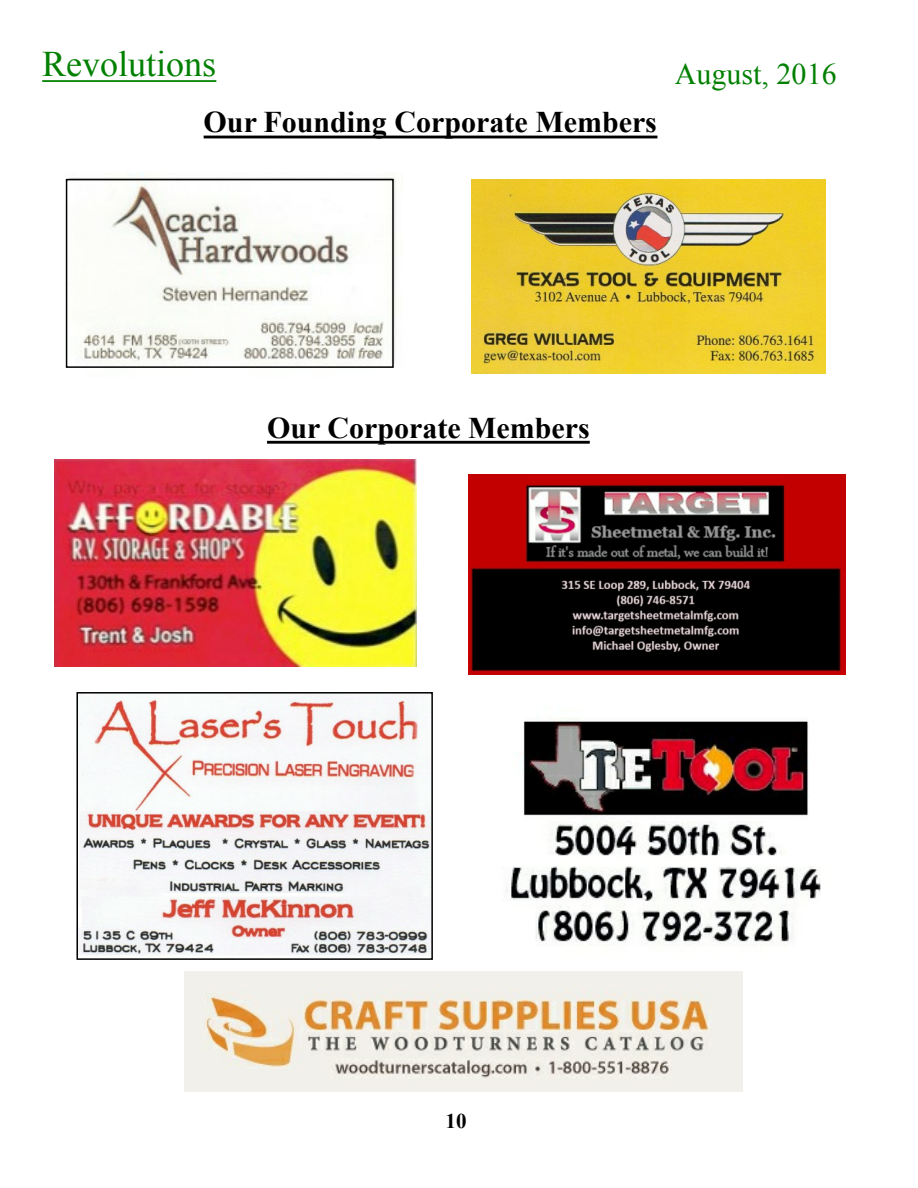
<style>
.page{position:relative;width:918px;height:1188px;background:#fff}
.page>*{position:absolute;margin:0;border:0;box-sizing:border-box;transform-origin:0 0}
.t1{font:36px "Times New Roman";color:#008000}
.t2{font:700 30px "Times New Roman";color:#000}
.t3{font:30px "Times New Roman";color:#008000}
.t4{font:700 21px "Times New Roman";color:#000}
</style>
<div class="page">
<hr style="left:42px;top:80px;width:174px;height:2px;background:#008000">
<hr style="left:204px;top:136px;width:453px;height:2px;background:#000">
<img style="left:66px;top:173px;width:330px;height:192px">
<hr style="left:267px;top:441px;width:323px;height:3px;background:#000">
<img style="left:54px;top:459px;width:363px;height:207px">
<img style="left:184px;top:971px;width:558px;height:121px">
<img style="left:79px;top:695px;width:351px;height:261px">
<div style="left:76px;top:692px;width:357px;height:268px;border:2px solid #000"></div>
<img style="left:506px;top:718px;width:315px;height:227px">
<div style="left:66px;top:179px;width:328px;height:189px;border:2px solid #000"></div>
<img style="left:468px;top:475px;width:377px;height:199px">
<img style="left:471px;top:180px;width:354px;height:194px">
<p class="t1" style="left:42px;top:51px;width:176px">Revolutions</p>
<p class="t2" style="left:204px;top:112px;width:455px">Our Founding Corporate Members</p>
<p class="t3" style="left:675px;top:63px;width:163px">August, 2016</p>
<p class="t2" style="left:267px;top:417px;width:324px">Our Corporate Members</p>
<p class="t4" style="left:446px;top:1114px;width:23px">10</p>
</div>
